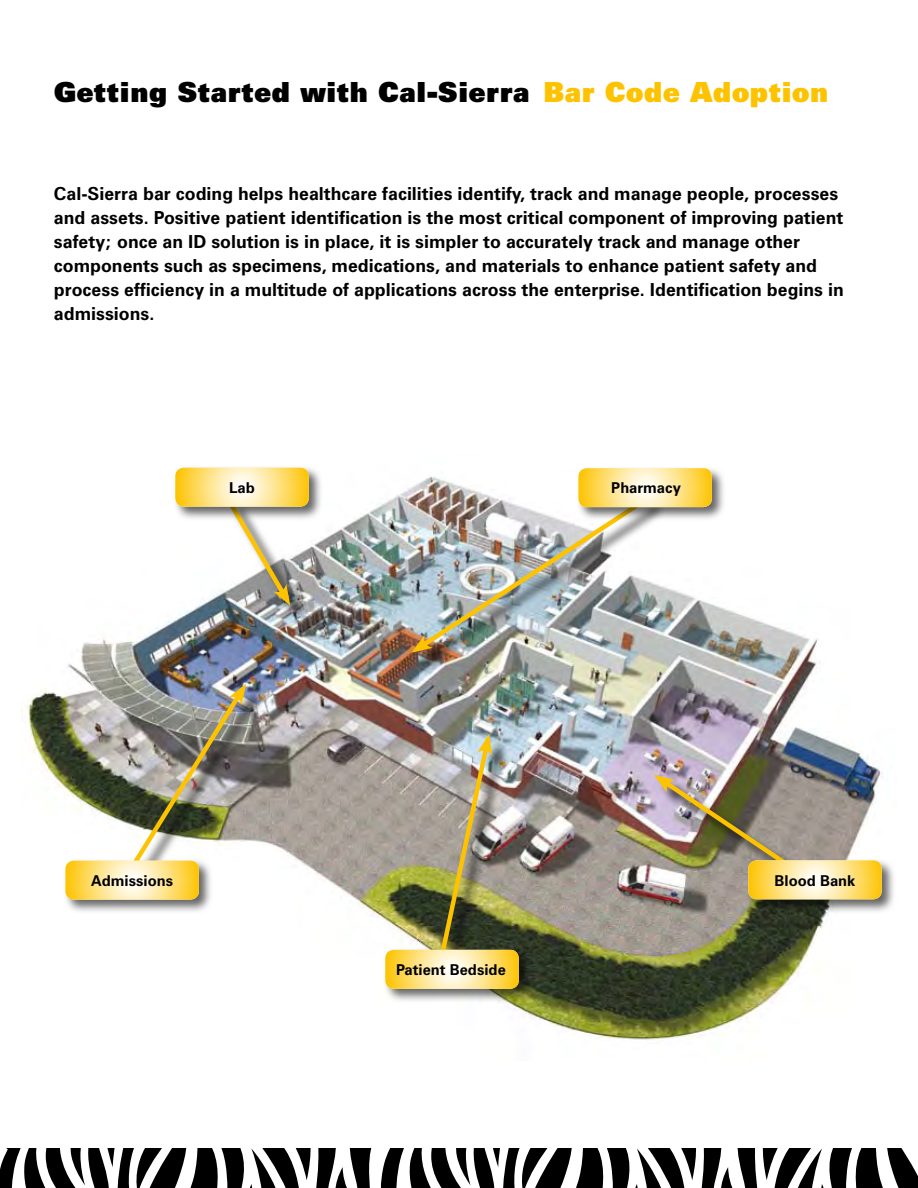
<style>
.page{position:relative;width:918px;height:1188px;background:#fff}
.page>*{position:absolute;margin:0;border:0;box-sizing:border-box;transform-origin:0 0}
.t1{font:900 27.75px "Zurich BT";color:#000}
.t2{font:700 18px/24px "Zurich BT";color:#000}
.t3{font:700 15px "Zurich BT";color:#000}
.s1{color:#fdc300}
</style>
<div class="page">
<svg style="left:0;top:1148px;width:372px;height:40px"></svg>
<svg style="left:381px;top:1148px;width:537px;height:40px"></svg>
<img style="left:21px;top:488px;width:862px;height:552px">
<img style="left:229px;top:527px;width:86px;height:104px">
<svg style="left:173px;top:467px;width:156px;height:60px"></svg>
<svg style="left:175px;top:468px;width:134px;height:138px"></svg>
<img style="left:413px;top:653px;width:260px;height:25px">
<svg style="left:712px;top:469px;width:20px;height:59px"></svg>
<img style="left:411px;top:468px;width:301px;height:185px">
<svg style="left:746px;top:858px;width:148px;height:62px"></svg>
<img style="left:654px;top:775px;width:228px;height:124px">
<svg style="left:246px;top:686px;width:26px;height:209px"></svg>
<svg style="left:63px;top:859px;width:156px;height:61px"></svg>
<img style="left:65px;top:684px;width:181px;height:216px">
<svg style="left:383px;top:948px;width:156px;height:61px"></svg>
<img style="left:385px;top:734px;width:134px;height:255px">
<p class="t1" style="left:54px;top:75px;width:776px">Getting Started with Cal-Sierra <span class="s1">Bar Code Adoption</span></p>
<p class="t2" style="left:54px;top:182px;width:791px">Cal-Sierra bar coding helps healthcare facilities identify, track and manage people, processes and assets. Positive patient identification is the most critical component of improving patient safety; once an ID solution is in place, it is simpler to accurately track and manage other components such as specimens, medications, and materials to enhance patient safety and process efficiency in a multitude of applications across the enterprise. Identification begins in admissions.</p>
<p class="t3" style="left:229px;top:479px;width:27px">Lab</p>
<p class="t3" style="left:611px;top:478px;width:71px">Pharmacy</p>
<p class="t3" style="left:91px;top:871px;width:83px">Admissions</p>
<p class="t3" style="left:775px;top:871px;width:82px">Blood Bank</p>
<p class="t3" style="left:396px;top:961px;width:111px">Patient Bedside</p>
</div>
